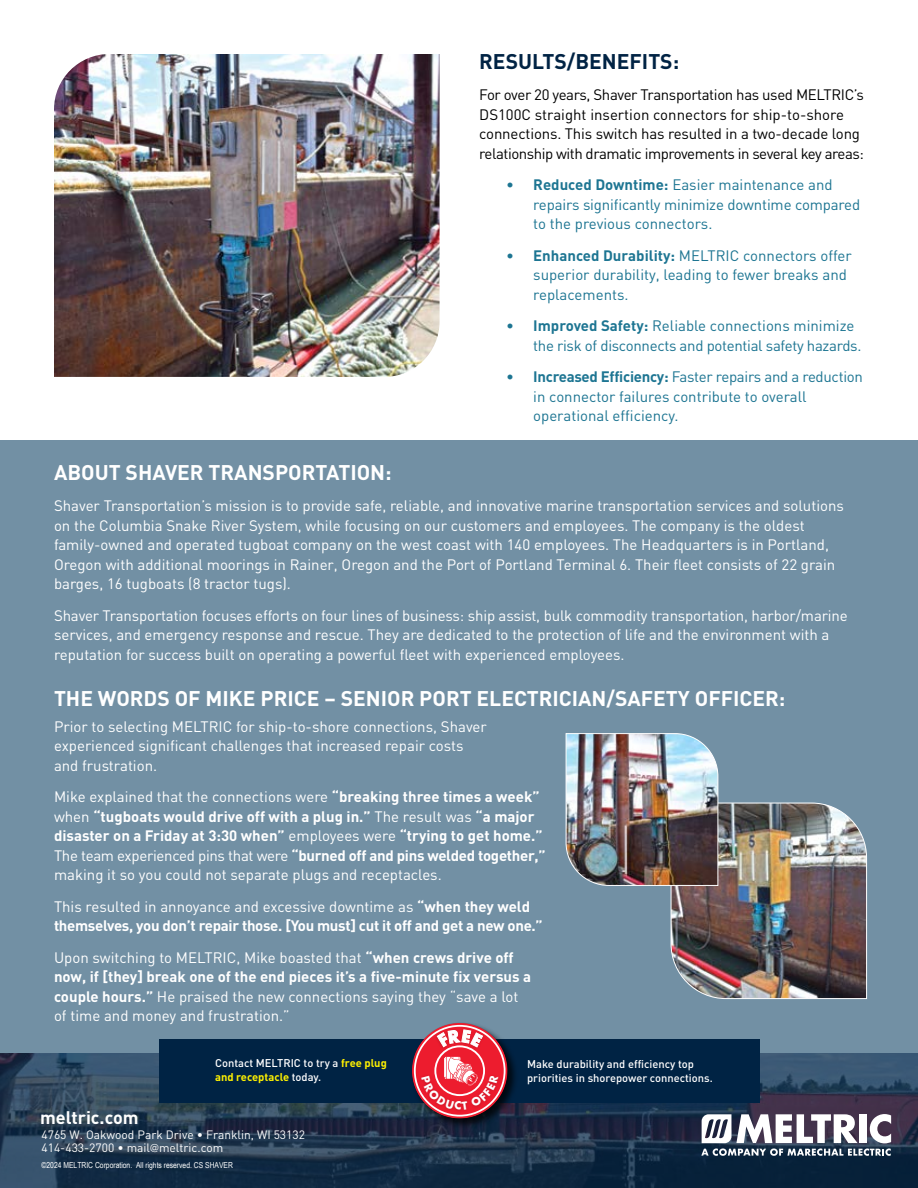
<style>
.page{position:relative;width:918px;height:1188px;background:#fff}
.page>*{position:absolute;margin:0;border:0;box-sizing:border-box;transform-origin:0 0}
.t1{font:700 21px "DIN";color:#fff}
.t2{font:700 21px "DIN";color:#002344}
.t3{font:700 18px "DIN";color:#fff}
.t4{font:15px/19.5px "DIN";color:#fff}
.t5{font:15px/19.5px "DIN";color:#1d7592}
.t6{font:700 15px/19.5px "DIN";color:#fff}
.t7{font:15px/19.5px "DIN";letter-spacing:-.025em;color:#000}
.t8{font:700 15px/19.5px "DIN";letter-spacing:-.02em;color:#fff}
.t9{font:15px/19.5px "DIN";letter-spacing:-.02em;color:#1d7592}
.t10{font:12px/13.5px "DIN";color:#fff}
.t11{font:500 11.1px/14.4px "DIN";color:#fff}
.t12{font:8.25px "Arial Narrow";color:#fff}
.s1{font-weight:700}
.s2{font-weight:400}
.s3{font-weight:700;color:#fff200}
.s4{font-family:"Futura PT"}
</style>
<div class="page">
<svg style="left:0;top:1053px;width:918px;height:135px;background:#22374e"></svg>
<div style="left:0;top:441px;width:918px;height:612px;background:#7290a4"></div>
<img style="left:54px;top:54px;width:386px;height:323px">
<svg style="left:701px;top:1114px;width:190px;height:42px"></svg>
<img style="left:565px;top:733px;width:302px;height:266px">
<div style="left:159px;top:1039px;width:601px;height:64px;background:#002344"></div>
<div style="left:411px;top:1022px;width:107px;height:107px;background:#000;opacity:.75"></div>
<svg style="left:412px;top:1023px;width:96px;height:96px;background:#c34d5c"></svg>
<h1 class="t2" style="left:479px;top:48px;width:201px">RESULTS/BENEFITS:</h1>
<p class="t7" style="left:479px;top:85px;width:386px">For over 20 years, Shaver Transportation has used MELTRIC’s DS100C straight insertion connectors for ship-to-shore connections. This switch has resulted in a two-decade long relationship with dramatic improvements in several key areas:</p>
<p class="t5" style="left:533px;top:175px;width:329px;text-indent:-27px">• <span class="s1">Reduced Downtime:</span> Easier maintenance and repairs significantly minimize downtime compared to the previous connectors.</p>
<p class="t5" style="left:533px;top:246px;width:320px;text-indent:-27px">• <span class="s1">Enhanced Durability:</span> MELTRIC connectors offer superior durability, leading to fewer breaks and replacements.</p>
<p class="t9" style="left:533px;top:316px;width:330px;text-indent:-27px">• <span class="s1">Improved Safety:</span> Reliable connections minimize the risk of disconnects and potential safety hazards.</p>
<p class="t5" style="left:533px;top:367px;width:331px;text-indent:-27px">• <span class="s1">Increased Efficiency:</span> Faster repairs and a reduction in connector failures contribute to overall operational efficiency.</p>
<h1 class="t1" style="left:54px;top:458px;width:339px">ABOUT SHAVER TRANSPORTATION:</h1>
<p class="t4" style="left:54px;top:496px;width:791px">Shaver Transportation’s mission is to provide safe, reliable, and innovative marine transportation services and solutions on the Columbia Snake River System, while focusing on our customers and employees. The company is the oldest family-owned and operated tugboat company on the west coast with 140 employees. The Headquarters is in Portland, Oregon with additional moorings in Rainer, Oregon and the Port of Portland Terminal 6. Their fleet consists of 22 grain barges, 16 tugboats (8 tractor tugs).</p>
<p class="t4" style="left:54px;top:605px;width:795px">Shaver Transportation focuses efforts on four lines of business: ship assist, bulk commodity transportation, harbor/marine services, and emergency response and rescue. They are dedicated to the protection of life and the environment with a reputation for success built on operating a powerful fleet with experienced employees.</p>
<h1 class="t1" style="left:54px;top:685px;width:733px">THE WORDS OF MIKE PRICE – SENIOR PORT ELECTRICIAN/SAFETY OFFICER:</h1>
<p class="t4" style="left:54px;top:716px;width:434px">Prior to selecting MELTRIC for ship-to-shore connections, Shaver experienced significant challenges that increased repair costs and frustration.</p>
<p class="t6" style="left:54px;top:786px;width:493px"><span class="s2">Mike explained that the connections were</span> “breaking three times a week” <span class="s2">when</span> “tugboats would drive off with a plug in.” <span class="s2">The result was</span> “a major disaster on a Friday at 3:30 when” <span class="s2">employees were</span> “trying to get home.” <span class="s2">The team experienced pins that were</span> “burned off and pins welded together,” <span class="s2">making it so you could not separate plugs and receptacles.</span></p>
<p class="t8" style="left:54px;top:896px;width:490px"><span class="s2">This resulted in annoyance and excessive downtime as</span> “when they weld themselves, you don’t repair those. [You must] cut it off and get a new one.”</p>
<p class="t4" style="left:54px;top:947px;width:479px">Upon switching to MELTRIC, Mike boasted that <span class="s1">“when crews drive off now, if [they] break one of the end pieces it’s a five-minute fix versus a couple hours.”</span> He praised the new connections saying they “save a lot of time and money and frustration.”</p>
<p class="t11" style="left:215px;top:1055px;width:173px">Contact MELTRIC to try a <span class="s3">free plug and receptacle</span> today.</p>
<p class="t11" style="left:527px;top:1056px;width:187px">Make durability and efficiency top priorities in shorepower connections.</p>
<p class="t3" style="left:40px;top:1106px;width:100px">meltric.com</p>
<p class="t10" style="left:42px;top:1127px;width:265px">4765 W. Oakwood Park Drive • Franklin, WI 53132<br>414-433-2700 • mail<span class="s4">@</span>meltric.com</p>
<p class="t12" style="left:42px;top:1159px;width:193px">©2024 MELTRIC Corporation. All rights reserved. CS SHAVER</p>
</div>
